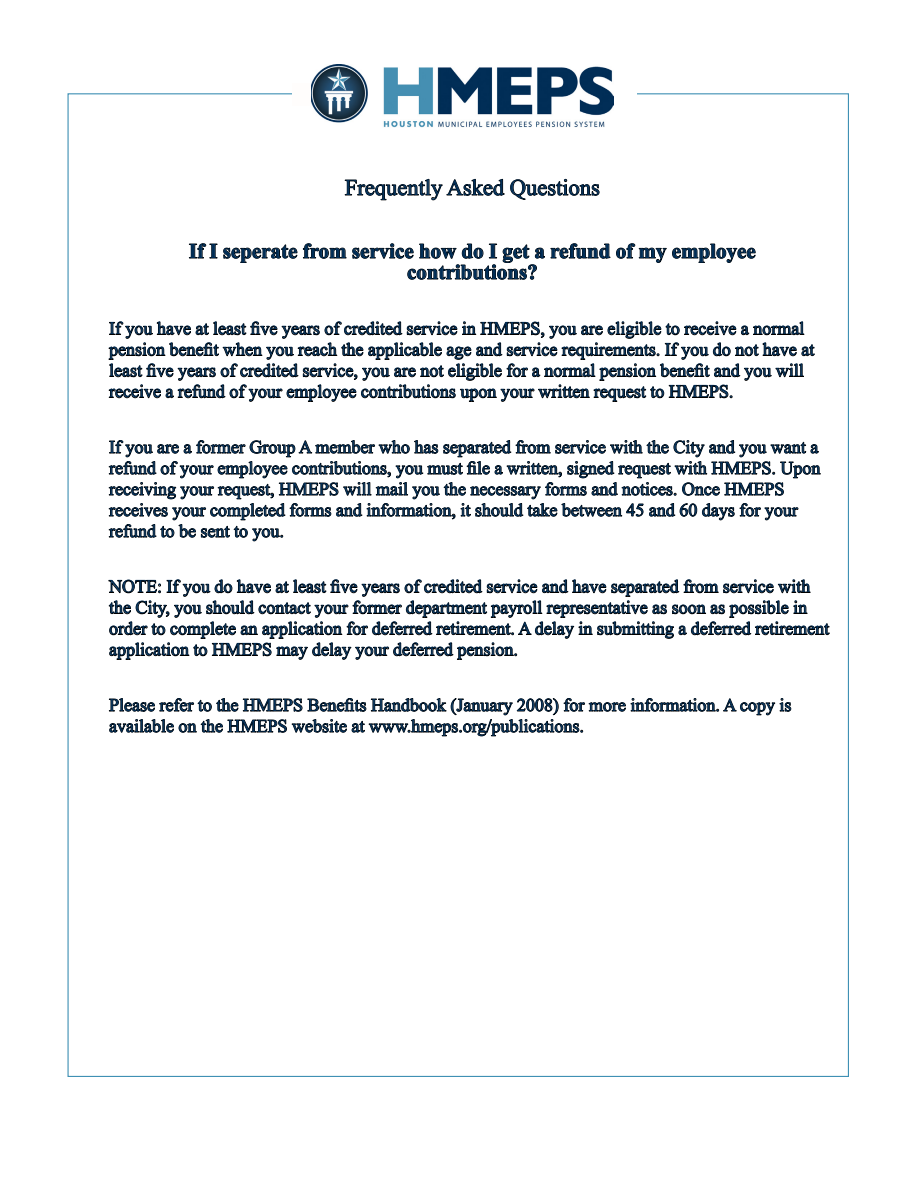
<style>
.page{position:relative;width:918px;height:1188px;background:#fff}
.page>*{position:absolute;margin:0;border:0;box-sizing:border-box;transform-origin:0 0}
.t1{font:22.5px "Times New Roman";color:#002d56}
.t2{font:700 21px/21px "Times New Roman";color:#002d56;text-align:center}
.t3{font:18px/21px "Times New Roman";color:#002d56}
</style>
<div class="page">
<div style="left:68px;top:93px;width:781px;height:984px;background:#fff;border:1px solid #3f90b4"></div>
<div style="left:333px;top:69px;width:304px;height:51px;background:#fff"></div>
<svg style="left:344px;top:179px;width:256px;height:22px"></svg>
<svg style="left:189px;top:243px;width:567px;height:37px"></svg>
<svg style="left:108px;top:321px;width:707px;height:81px"></svg>
<svg style="left:108px;top:440px;width:713px;height:102px"></svg>
<svg style="left:108px;top:579px;width:722px;height:81px"></svg>
<svg style="left:109px;top:698px;width:683px;height:39px"></svg>
<img style="left:311px;top:65px;width:302px;height:63px">
<div style="left:292px;top:83px;width:18px;height:23px;background:#fffdfc"></div>
<p class="t1" style="left:345px;top:172px;width:256px">Frequently Asked Questions</p>
<p class="t2" style="left:189px;top:240px;width:568px">If I seperate from service how do I get a refund of my employee contributions?</p>
<p class="t3" style="left:109px;top:318px;width:707px">If you have at least five years of credited service in HMEPS, you are eligible to receive a normal pension benefit when you reach the applicable age and service requirements. If you do not have at least five years of credited service, you are not eligible for a normal pension benefit and you will receive a refund of your employee contributions upon your written request to HMEPS.</p>
<p class="t3" style="left:109px;top:436px;width:713px">If you are a former Group A member who has separated from service with the City and you want a refund of your employee contributions, you must file a written, signed request with HMEPS. Upon receiving your request, HMEPS will mail you the necessary forms and notices. Once HMEPS receives your completed forms and information, it should take between 45 and 60 days for your refund to be sent to you.</p>
<p class="t3" style="left:109px;top:576px;width:722px">NOTE: If you do have at least five years of credited service and have separated from service with the City, you should contact your former department payroll representative as soon as possible in order to complete an application for deferred retirement. A delay in submitting a deferred retirement application to HMEPS may delay your deferred pension.</p>
<p class="t3" style="left:109px;top:694px;width:684px">Please refer to the HMEPS Benefits Handbook (January 2008) for more information. A copy is available on the HMEPS website at www.hmeps.org/publications.</p>
</div>
